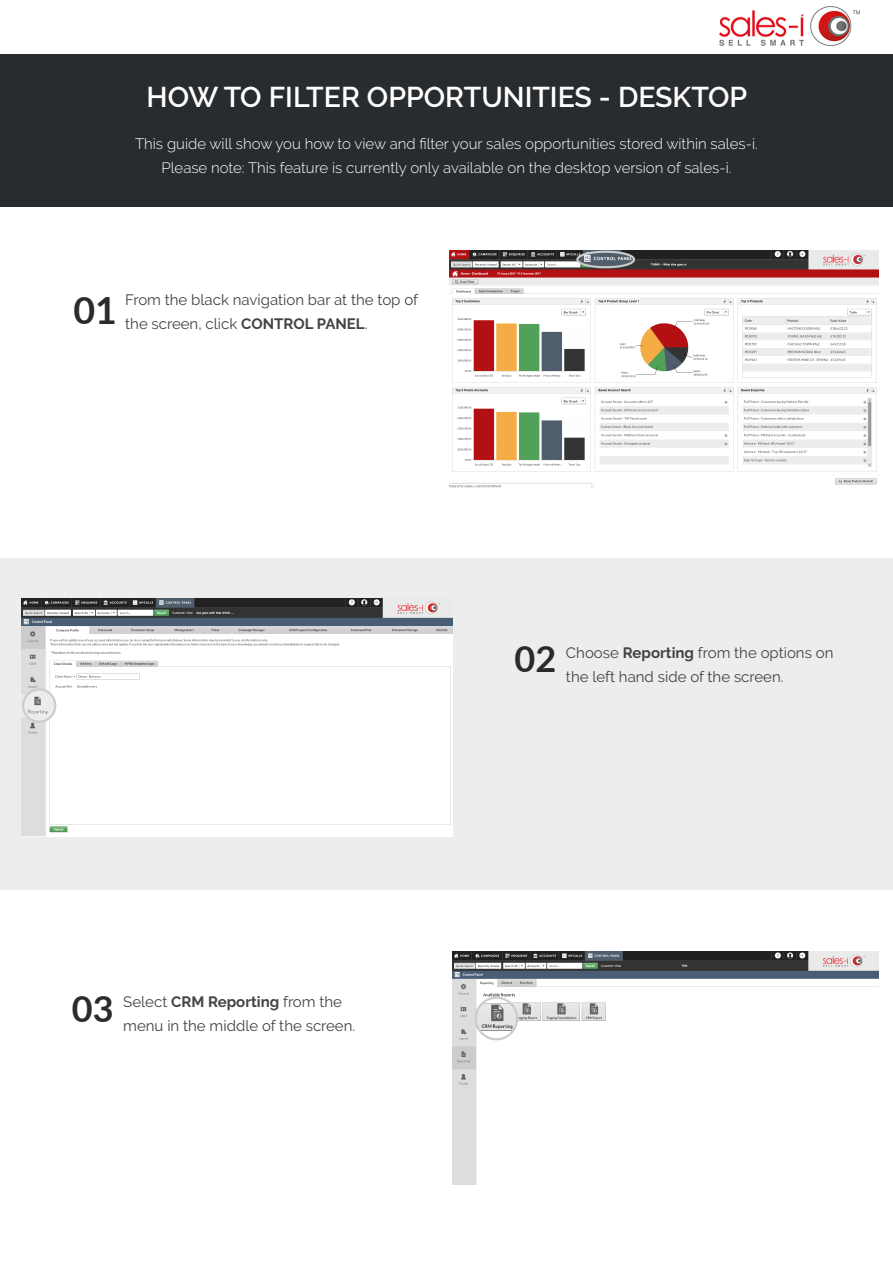
<style>
.page{position:relative;width:893px;height:1263px;background:#fff}
.page>*{position:absolute;margin:0;border:0;box-sizing:border-box;transform-origin:0 0}
.t1{font:700 37.5px "Lato";color:#292c2f}
.t2{font:700 36px "Lato";color:#292c2f}
.t3{font:600 28.5px "Raleway";color:#fff}
.t4{font:15px/24px "Raleway";color:#434343}
.t5{font:300 15px "Raleway";color:#fff}
.s1{font-weight:700}
</style>
<div class="page">
<div style="left:0;top:558px;width:893px;height:332px;background:#ededed"></div>
<div style="left:0;top:54px;width:893px;height:152px;background:#292c2f"></div>
<img style="left:450px;top:251px;width:428px;height:236px">
<img style="left:21px;top:598px;width:431px;height:238px">
<img style="left:452px;top:951px;width:426px;height:233px">
<img style="left:719px;top:6px;width:140px;height:40px">
<div style="left:609px;top:340px;width:8px;height:9px;background:#fff"></div>
<p class="t3" style="left:147px;top:81px;width:602px">HOW TO FILTER OPPORTUNITIES - DESKTOP</p>
<p class="t5" style="left:135px;top:135px;width:624px">This guide will show you how to view and filter your sales opportunities stored within sales-i.</p>
<p class="t5" style="left:161px;top:159px;width:572px">Please note: This feature is currently only available on the desktop version of sales-i.</p>
<p class="t1" style="left:73px;top:283px;width:45px">01</p>
<p class="t4" style="left:125px;top:287px;width:294px">From the black navigation bar at the top of the screen, click <span class="s1">CONTROL PANEL</span>.</p>
<p class="t2" style="left:72px;top:983px;width:43px">03</p>
<p class="t4" style="left:123px;top:990px;width:234px">Select <span class="s1">CRM Reporting</span> from the menu in the middle of the screen.</p>
<p class="t2" style="left:515px;top:632px;width:43px">02</p>
<p class="t4" style="left:566px;top:641px;width:269px">Choose <span class="s1">Reporting</span> from the options on</p>
<p class="t4" style="left:566px;top:665px;width:219px">the left hand side of the screen.</p>
</div>
